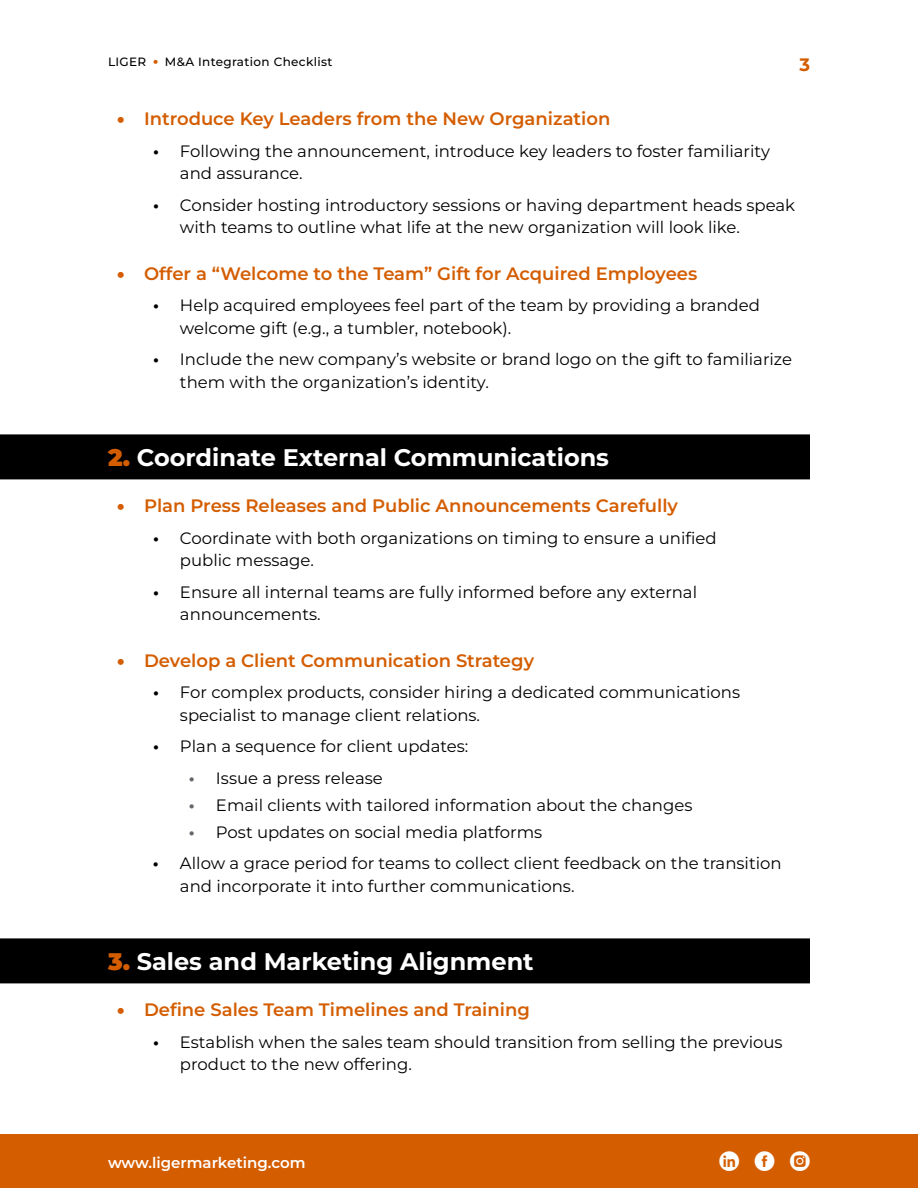
<style>
.page{position:relative;width:918px;height:1188px;background:#fff}
.page>*{position:absolute;margin:0;border:0;box-sizing:border-box;transform-origin:0 0}
.t1{font:700 24px "Montserrat";color:#fff}
.t2{font:19.65px "Liger Social Icons";color:#fff}
.t3{font:600 18px "Montserrat";color:#d45d00}
.t4{font:700 18px "Montserrat";color:#d45d00}
.t5{font:16.5px/22.5px "Montserrat";color:#000}
.t6{font:600 15px "Montserrat";color:#fff}
.t7{font:500 12px "Montserrat";letter-spacing:.03em;color:#000}
.s1{font-weight:900;color:#d45d00}
.s2{font-weight:900}
.s3{font-weight:700}
.s4{font-weight:700;color:#63666a}
</style>
<div class="page">
<div style="left:0;top:1134px;width:918px;height:54px;background:#d45d00"></div>
<div style="left:0;top:434px;width:810px;height:45px;background:#000"></div>
<div style="left:0;top:938px;width:810px;height:45px;background:#000"></div>
<p class="t7" style="left:108px;top:53px;width:226px">LIGER <span class="s1">•</span> M&amp;A Integration Checklist</p>
<p class="t4" style="left:799px;top:52px;width:12px">3</p>
<p class="t3" style="left:117px;top:106px;width:495px"><span class="s2">•</span> Introduce Key Leaders from the New Organization</p>
<p class="t5" style="left:180px;top:139px;width:592px;text-indent:-27px"><span class="s3">•</span> Following the announcement, introduce key leaders to foster familiarity and assurance.</p>
<p class="t5" style="left:180px;top:193px;width:617px;text-indent:-27px"><span class="s3">•</span> Consider hosting introductory sessions or having department heads speak with teams to outline what life at the new organization will look like.</p>
<p class="t3" style="left:117px;top:261px;width:582px"><span class="s2">•</span> Offer a “Welcome to the Team” Gift for Acquired Employees</p>
<p class="t5" style="left:180px;top:294px;width:581px;text-indent:-27px"><span class="s3">•</span> Help acquired employees feel part of the team by providing a branded welcome gift (e.g., a tumbler, notebook).</p>
<p class="t5" style="left:180px;top:348px;width:614px;text-indent:-27px"><span class="s3">•</span> Include the new company’s website or brand logo on the gift to familiarize them with the organization’s identity.</p>
<h1 class="t1" style="left:108px;top:440px;width:503px"><span class="s1">2.</span> Coordinate External Communications</h1>
<p class="t3" style="left:117px;top:493px;width:563px"><span class="s2">•</span> Plan Press Releases and Public Announcements Carefully</p>
<p class="t5" style="left:180px;top:526px;width:538px;text-indent:-27px"><span class="s3">•</span> Coordinate with both organizations on timing to ensure a unified public message.</p>
<p class="t5" style="left:180px;top:580px;width:519px;text-indent:-27px"><span class="s3">•</span> Ensure all internal teams are fully informed before any external announcements.</p>
<p class="t3" style="left:117px;top:648px;width:419px"><span class="s2">•</span> Develop a Client Communication Strategy</p>
<p class="t5" style="left:180px;top:681px;width:562px;text-indent:-27px"><span class="s3">•</span> For complex products, consider hiring a dedicated communications specialist to manage client relations.</p>
<p class="t5" style="left:153px;top:735px;width:317px"><span class="s3">•</span> Plan a sequence for client updates:</p>
<p class="t5" style="left:189px;top:766px;width:195px"><span class="s4">•</span> Issue a press release</p>
<p class="t5" style="left:189px;top:793px;width:505px"><span class="s4">•</span> Email clients with tailored information about the changes</p>
<p class="t5" style="left:189px;top:820px;width:355px"><span class="s4">•</span> Post updates on social media platforms</p>
<p class="t5" style="left:180px;top:852px;width:603px;text-indent:-27px"><span class="s3">•</span> Allow a grace period for teams to collect client feedback on the transition and incorporate it into further communications.</p>
<h1 class="t1" style="left:108px;top:944px;width:427px"><span class="s1">3.</span> Sales and Marketing Alignment</h1>
<p class="t3" style="left:117px;top:997px;width:414px"><span class="s2">•</span> Define Sales Team Timelines and Training</p>
<p class="t5" style="left:180px;top:1030px;width:604px;text-indent:-27px"><span class="s3">•</span> Establish when the sales team should transition from selling the previous product to the new offering.</p>
<p class="t6" style="left:108px;top:1152px;width:199px">www.ligermarketing.com</p>
<p class="t2" style="left:719px;top:1153px;width:21px">●</p>
</div>
